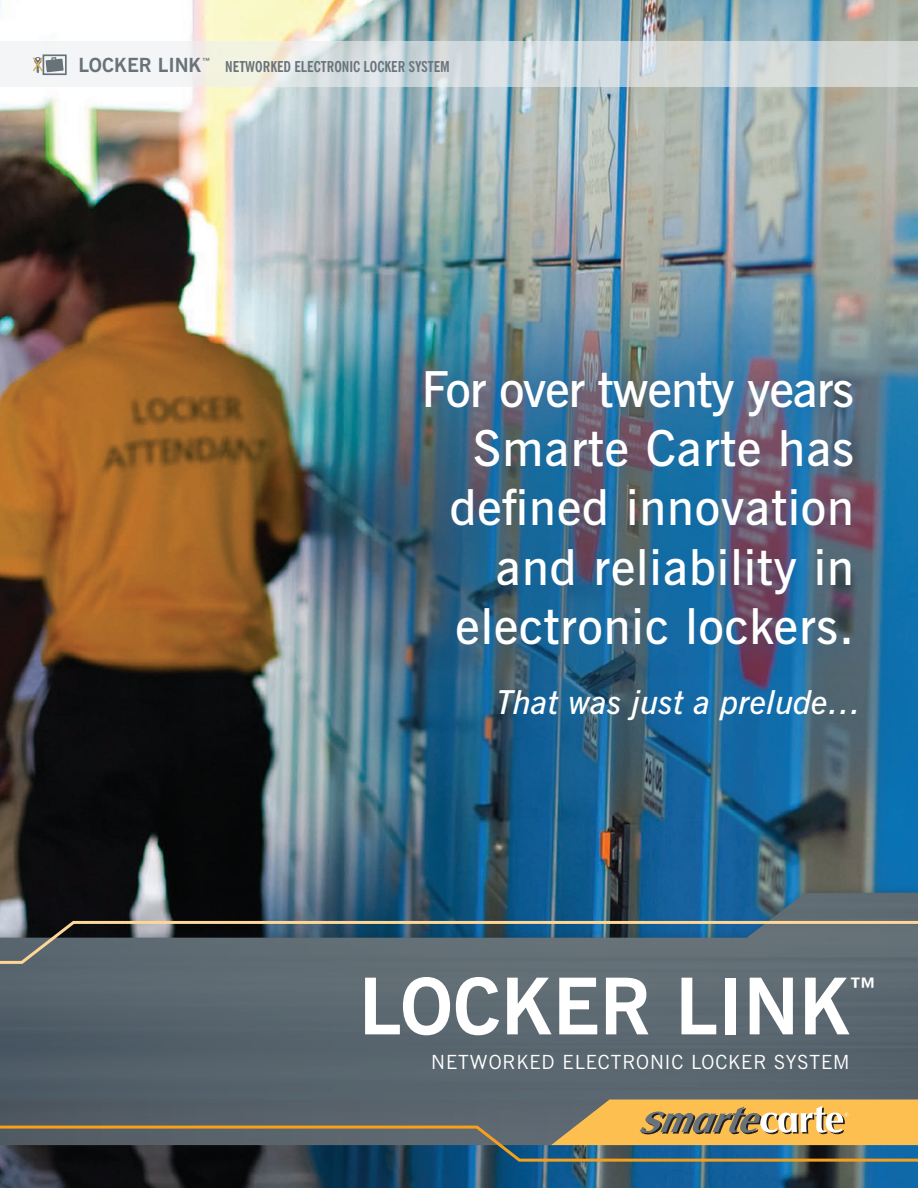
<style>
.page{position:relative;width:918px;height:1188px;background:#fff}
.page>*{position:absolute;margin:0;border:0;box-sizing:border-box;transform-origin:0 0}
.t1{font:700 78px "News Gothic BT";color:#fff}
.t2{font:600 49.5px/59.4px "News Gothic BT";letter-spacing:.02em;color:#fff;text-align:right}
.t3{font:italic 600 33px "News Gothic BT";color:#fff}
.t4{font:19.5px "News Gothic BT";letter-spacing:.05em;color:#fff}
.t5{font:700 condensed 15px "News Gothic BT";color:#6a747b}
.s1{font-stretch:normal;font-size:19.5px;color:#677379}
</style>
<div class="page">
<img style="left:0;top:0;width:918px;height:1188px">
<svg style="left:0;top:41px;width:918px;height:46px"></svg>
<div style="left:0;top:882px;width:918px;height:236px;background:#112530;opacity:.25"></div>
<img style="left:0;top:893px;width:918px;height:207px">
<img style="left:346px;top:300px;width:572px;height:512px">
<div style="left:43px;top:54px;width:24px;height:21px;border:2px solid #677379"></div>
<svg style="left:32px;top:56px;width:32px;height:17px"></svg>
<div style="left:401px;top:346px;width:485px;height:333px;background:#1764a1;opacity:.75"></div>
<svg style="left:0;top:919px;width:918px;height:46px;background:#5a6a71"></svg>
<svg style="left:0;top:1100px;width:918px;height:63px;background:#75715d"></svg>
<p class="t5" style="left:79px;top:58px;width:373px"><span class="s1">LOCKER LINK</span><sup>™</sup> NETWORKED ELECTRONIC LOCKER SYSTEM</p>
<p class="t2" style="left:422px;top:359px;width:434px">For over twenty years<br>Smarte Carte has defined innovation and reliability in electronic lockers.</p>
<p class="t3" style="left:497px;top:682px;width:366px">That was just a prelude…</p>
<h1 class="t1" style="left:359px;top:959px;width:521px">LOCKER LINK<sup>™</sup></h1>
<p class="t4" style="left:431px;top:1050px;width:420px">NETWORKED ELECTRONIC LOCKER SYSTEM</p>
</div>
